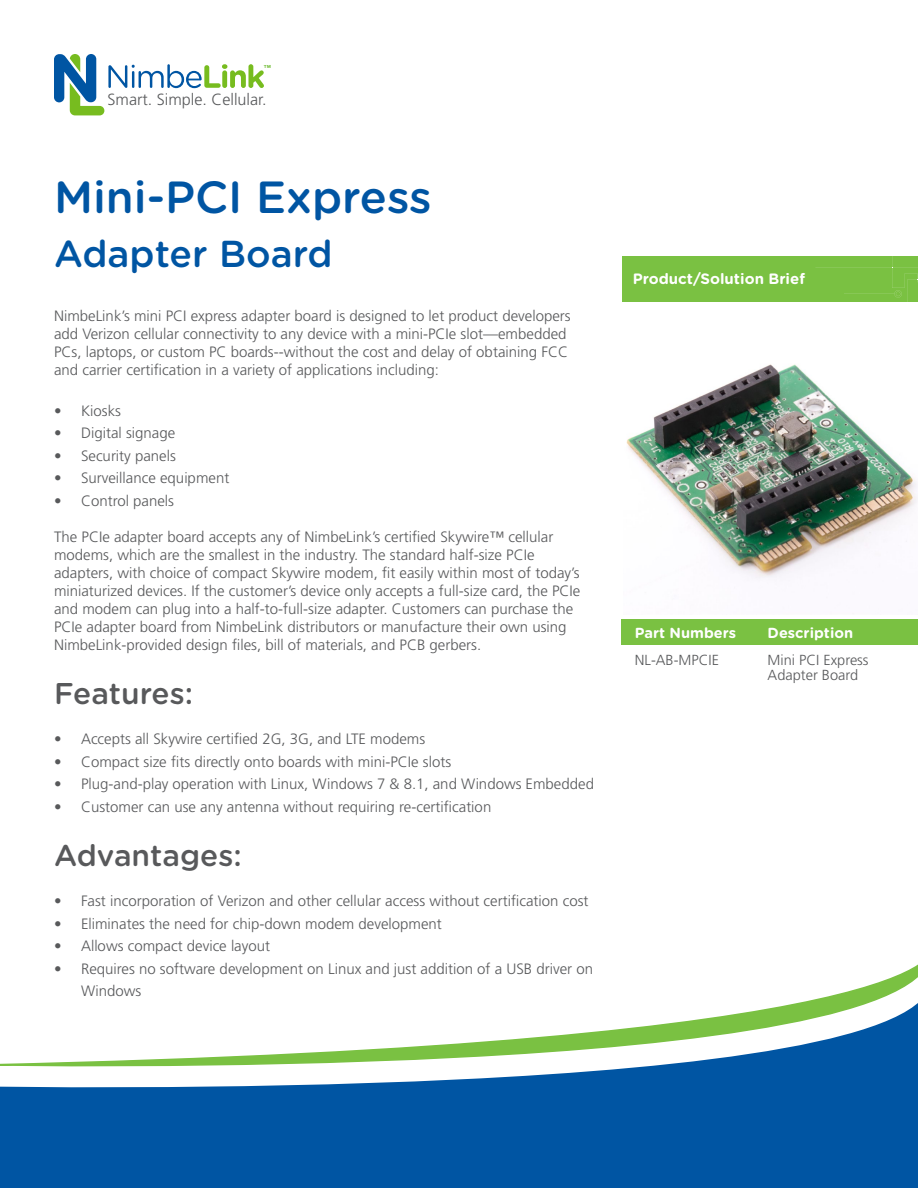
<style>
.page{position:relative;width:918px;height:1188px;background:#fff}
.page>*{position:absolute;margin:0;border:0;box-sizing:border-box;transform-origin:0 0}
.t1{font:500 45px "Gotham Rounded";color:#0055a3}
.t2{font:500 37.5px "Gotham Rounded";color:#0055a3}
.t3{font:500 30px "Gotham Rounded";color:#58595b}
.t4{font:300 16.2px "Frutiger";color:#58595b}
.t5{font:300 15px/18px "Frutiger";color:#58595b}
.t6{font:700 15px "Gotham Rounded";color:#fff}
.t7{font:300 14.55px/15px "Frutiger";color:#58595b}
.t8{font:700 14.55px "Gotham Rounded";color:#fff}
.t9{font:900 7.2px "Frutiger";color:#7ac143}
</style>
<div class="page">
<img style="left:626px;top:364px;width:291px;height:215px">
<svg style="left:54px;top:54px;width:210px;height:61px"></svg>
<div style="left:623px;top:256px;width:295px;height:45px;background:#7ac142"></div>
<div style="left:622px;top:620px;width:296px;height:25px;background:#7ac142"></div>
<div style="left:0;top:1082px;width:918px;height:106px;background:#0055a3"></div>
<svg style="left:0;top:964px;width:918px;height:118px"></svg>
<svg style="left:815px;top:256px;width:103px;height:46px"></svg>
<svg style="left:874px;top:364px;width:43px;height:15px"></svg>
<p class="t9" style="left:264px;top:63px;width:9px">™</p>
<p class="t4" style="left:107px;top:91px;width:161px">Smart. Simple. Cellular.</p>
<h1 class="t1" style="left:54px;top:165px;width:379px">Mini-PCI Express</h1>
<h2 class="t2" style="left:54px;top:227px;width:280px">Adapter Board</h2>
<p class="t5" style="left:54px;top:307px;width:518px">NimbeLink’s mini PCI express adapter board is designed to let product developers add Verizon cellular connectivity to any device with a mini-PCIe slot—embedded PCs, laptops, or custom PC boards--without the cost and delay of obtaining FCC and carrier certification in a variety of applications including:</p>
<p class="t5" style="left:54px;top:402px;width:69px">• Kiosks</p>
<p class="t5" style="left:54px;top:424px;width:123px">• Digital signage</p>
<p class="t5" style="left:54px;top:447px;width:123px">• Security panels</p>
<p class="t5" style="left:54px;top:469px;width:177px">• Surveillance equipment</p>
<p class="t5" style="left:54px;top:492px;width:122px">• Control panels</p>
<p class="t5" style="left:54px;top:528px;width:528px">The PCIe adapter board accepts any of NimbeLink’s certified Skywire™ cellular modems, which are the smallest in the industry. The standard half-size PCIe adapters, with choice of compact Skywire modem, fit easily within most of today’s miniaturized devices. If the customer’s device only accepts a full-size card, the PCIe and modem can plug into a half-to-full-size adapter. Customers can purchase the PCIe adapter board from NimbeLink distributors or manufacture their own using NimbeLink-provided design files, bill of materials, and PCB gerbers.</p>
<h3 class="t3" style="left:54px;top:672px;width:141px">Features:</h3>
<p class="t5" style="left:54px;top:730px;width:373px">• Accepts all Skywire certified 2G, 3G, and LTE modems</p>
<p class="t5" style="left:54px;top:753px;width:399px">• Compact size fits directly onto boards with mini-PCIe slots</p>
<p class="t5" style="left:54px;top:775px;width:542px">• Plug-and-play operation with Linux, Windows 7 &amp; 8.1, and Windows Embedded</p>
<p class="t5" style="left:54px;top:798px;width:439px">• Customer can use any antenna without requiring re-certification</p>
<h3 class="t3" style="left:54px;top:834px;width:189px">Advantages:</h3>
<p class="t5" style="left:54px;top:892px;width:536px">• Fast incorporation of Verizon and other cellular access without certification cost</p>
<p class="t5" style="left:54px;top:915px;width:389px">• Eliminates the need for chip-down modem development</p>
<p class="t5" style="left:54px;top:937px;width:218px">• Allows compact device layout</p>
<p class="t5" style="left:81px;top:957px;width:514px;line-height:22.5px;text-indent:-27px">• Requires no software development on Linux and just addition of a USB driver on<br>Windows</p>
<p class="t6" style="left:633px;top:268px;width:174px">Product/Solution Brief</p>
<p class="t8" style="left:635px;top:622px;width:103px">Part Numbers</p>
<p class="t8" style="left:768px;top:622px;width:87px">Description</p>
<p class="t7" style="left:635px;top:653px;width:86px">NL-AB-MPCIE</p>
<p class="t7" style="left:768px;top:653px;width:102px">Mini PCI Express<br>Adapter Board</p>
</div>
